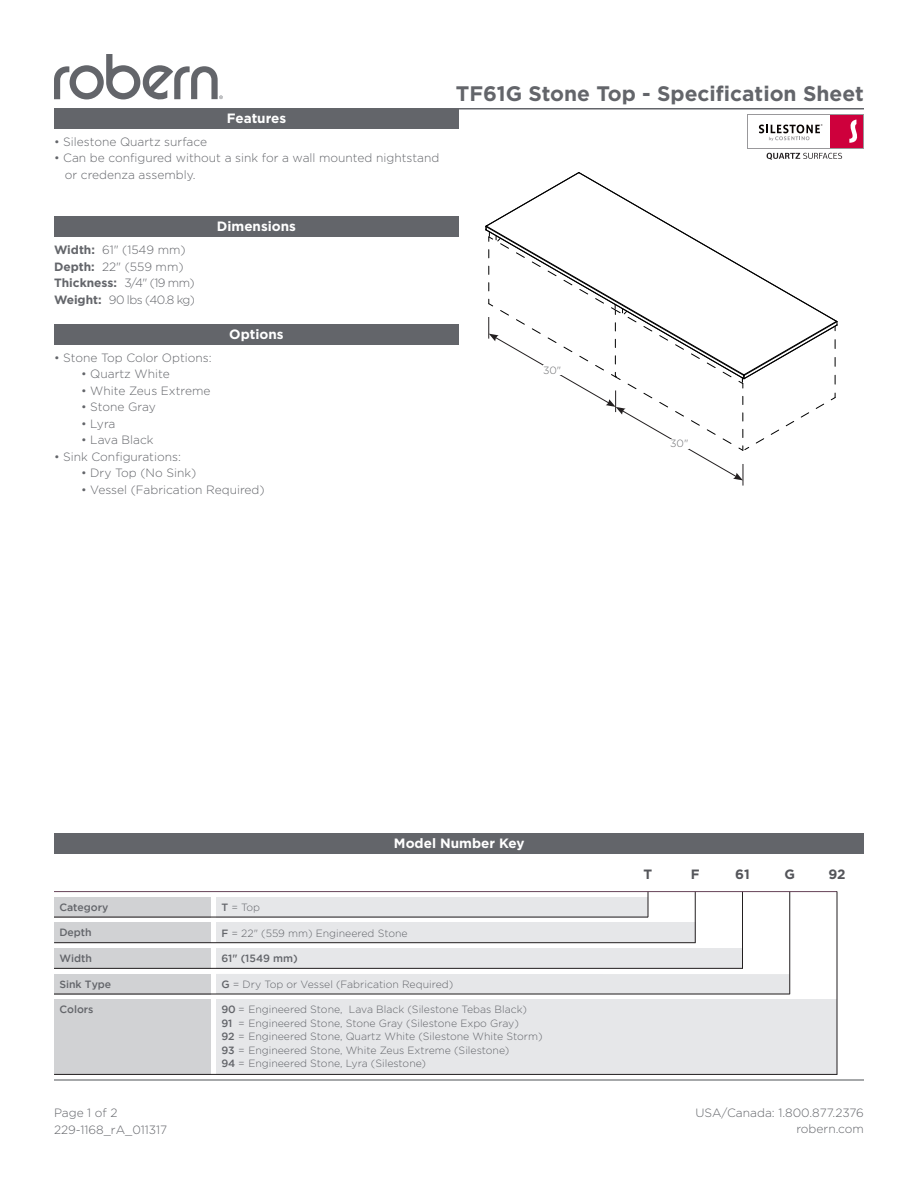
<style>
.page{position:relative;width:918px;height:1188px;background:#fff}
.page>*{position:absolute;margin:0;border:0;box-sizing:border-box;transform-origin:0 0}
.t1{font:700 21px "Gotham";color:#63656a}
.t2{font:700 13.5px "Gotham";color:#fff}
.t3{font:700 13.5px "Gotham";color:#54555a}
.Spec_Sheet{font:300 12px/16.5px "Gotham";color:#63656a}
.t4{font:700 12px "Gotham";color:#63656a}
.t5{font:300 10.5px "Gotham";color:#63656a}
.t6{font:500 10.5px "Gotham";color:#63656a}
.t7{font:300 10.5px "Gotham";color:#6c6d70}
.s1{font-weight:700}
.s2{font-weight:300}
.s3{font-weight:500}
</style>
<div class="page">
<div style="left:54px;top:108px;width:405px;height:20px;background:#63656a"></div>
<div style="left:54px;top:216px;width:405px;height:20px;background:#63656a"></div>
<hr style="left:54px;top:108px;width:810px;height:2px;background:#63656a">
<svg style="left:54px;top:54px;width:169px;height:46px"></svg>
<div style="left:54px;top:324px;width:405px;height:20px;background:#63656a"></div>
<div style="left:747px;top:114px;width:117px;height:35px;background:#ce003c"></div>
<div style="left:748px;top:115px;width:114px;height:33px;background:#fff"></div>
<div style="left:830px;top:115px;width:32px;height:33px;background:#ce003c"></div>
<svg style="left:849px;top:120px;width:9px;height:23px"></svg>
<svg style="left:759px;top:124px;width:64px;height:17px"></svg>
<svg style="left:767px;top:153px;width:75px;height:7px"></svg>
<hr style="left:54px;top:1079px;width:810px;height:2px;background:#63656a">
<div style="left:54px;top:897px;width:157px;height:20px;background:#d1d2d4"></div>
<div style="left:216px;top:897px;width:432px;height:20px;background:#e6e7e9"></div>
<div style="left:216px;top:923px;width:479px;height:20px;background:#e6e7e9"></div>
<div style="left:216px;top:948px;width:526px;height:21px;background:#e6e7e9"></div>
<div style="left:216px;top:1000px;width:621px;height:75px;background:#e6e7e9"></div>
<div style="left:216px;top:974px;width:574px;height:20px;background:#e6e7e9"></div>
<div style="left:54px;top:948px;width:157px;height:21px;background:#d1d2d4"></div>
<div style="left:54px;top:1000px;width:157px;height:75px;background:#d1d2d4"></div>
<div style="left:54px;top:923px;width:157px;height:20px;background:#d1d2d4"></div>
<div style="left:54px;top:974px;width:157px;height:20px;background:#d1d2d4"></div>
<svg style="left:648px;top:892px;width:1px;height:25px"></svg>
<hr style="left:695px;top:891px;width:1px;height:52px;background:#231f20">
<hr style="left:742px;top:891px;width:1px;height:78px;background:#231f20">
<hr style="left:789px;top:891px;width:1px;height:103px;background:#231f20">
<hr style="left:54px;top:942px;width:642px;height:1px;background:#231f20">
<hr style="left:54px;top:968px;width:689px;height:1px;background:#231f20">
<hr style="left:54px;top:994px;width:736px;height:1px;background:#231f20">
<hr style="left:54px;top:917px;width:594px;height:1px;background:#231f20">
<hr style="left:54px;top:891px;width:783px;height:1px;background:#674458">
<hr style="left:54px;top:1074px;width:783px;height:1px;background:#231f20">
<hr style="left:837px;top:891px;width:1px;height:183px;background:#231f20">
<div style="left:54px;top:833px;width:810px;height:20px;background:#63656a"></div>
<svg style="left:485px;top:172px;width:353px;height:314px"></svg>
<p class="t2" style="left:227px;top:110px;width:61px">Features</p>
<p class="Spec_Sheet" style="left:54px;top:133px;width:155px">• Silestone Quartz surface</p>
<p class="Spec_Sheet" style="left:65px;top:150px;width:376px;text-indent:-11px">• Can be configured without a sink for a wall mounted nightstand or credenza assembly.</p>
<p class="Spec_Sheet" style="left:54px;top:242px;width:133px"><span class="s1">Width:</span> 61" (1549 mm)</p>
<p class="Spec_Sheet" style="left:54px;top:258px;width:131px"><span class="s1">Depth:</span> 22" (559 mm)</p>
<p class="t4" style="left:54px;top:276px;width:142px">Thickness: <span class="s2">3/4" (19 mm)</span></p>
<p class="Spec_Sheet" style="left:54px;top:291px;width:143px"><span class="s1">Weight:</span> 90 lbs (40.8 kg)</p>
<p class="t2" style="left:217px;top:218px;width:81px">Dimensions</p>
<p class="t2" style="left:229px;top:326px;width:56px">Options</p>
<p class="Spec_Sheet" style="left:54px;top:349px;width:159px">• Stone Top Color Options:</p>
<p class="Spec_Sheet" style="left:81px;top:366px;width:90px">• Quartz White</p>
<p class="Spec_Sheet" style="left:81px;top:382px;width:131px">• White Zeus Extreme</p>
<p class="Spec_Sheet" style="left:81px;top:399px;width:76px">• Stone Gray</p>
<p class="Spec_Sheet" style="left:81px;top:415px;width:36px">• Lyra</p>
<p class="Spec_Sheet" style="left:81px;top:432px;width:74px">• Lava Black</p>
<p class="Spec_Sheet" style="left:54px;top:448px;width:128px">• Sink Configurations:</p>
<p class="Spec_Sheet" style="left:81px;top:465px;width:117px">• Dry Top (No Sink)</p>
<p class="Spec_Sheet" style="left:81px;top:481px;width:185px">• Vessel (Fabrication Required)</p>
<p class="t1" style="left:456px;top:81px;width:410px">TF61G Stone Top - Specification Sheet</p>
<p class="t7" style="left:543px;top:364px;width:20px">30"</p>
<p class="t7" style="left:670px;top:438px;width:20px">30"</p>
<p class="t2" style="left:394px;top:836px;width:132px">Model Number Key</p>
<p class="t3" style="left:644px;top:866px;width:10px">T</p>
<p class="t3" style="left:691px;top:866px;width:10px">F</p>
<p class="t3" style="left:735px;top:866px;width:16px">61</p>
<p class="t3" style="left:784px;top:866px;width:12px">G</p>
<p class="t3" style="left:828px;top:866px;width:19px">92</p>
<p class="t6" style="left:59px;top:901px;width:51px">Category</p>
<p class="t6" style="left:59px;top:927px;width:34px">Depth</p>
<p class="t5" style="left:221px;top:901px;width:40px"><span class="s3">T</span> = Top</p>
<p class="t5" style="left:221px;top:927px;width:188px"><span class="s3">F</span> = 22" (559 mm) Engineered Stone</p>
<p class="t6" style="left:59px;top:952px;width:34px">Width</p>
<p class="t6" style="left:221px;top:952px;width:78px">61" (1549 mm)</p>
<p class="t6" style="left:59px;top:978px;width:53px">Sink Type</p>
<p class="t5" style="left:221px;top:978px;width:233px"><span class="s3">G</span> = Dry Top or Vessel (Fabrication Required)</p>
<p class="t6" style="left:59px;top:1004px;width:36px">Colors</p>
<p class="t5" style="left:221px;top:1004px;width:307px"><span class="s3">90</span> = Engineered Stone, Lava Black (Silestone Tebas Black)</p>
<p class="t5" style="left:221px;top:1017px;width:299px"><span class="s3">91</span> = Engineered Stone, Stone Gray (Silestone Expo Gray)</p>
<p class="t5" style="left:221px;top:1031px;width:323px"><span class="s3">92</span> = Engineered Stone, Quartz White (Silestone White Storm)</p>
<p class="t5" style="left:221px;top:1044px;width:289px"><span class="s3">93</span> = Engineered Stone, White Zeus Extreme (Silestone)</p>
<p class="t5" style="left:221px;top:1058px;width:206px"><span class="s3">94</span> = Engineered Stone, Lyra (Silestone)</p>
<p class="Spec_Sheet" style="left:54px;top:1105px;width:65px">Page 1 of 2</p>
<p class="Spec_Sheet" style="left:54px;top:1121px;width:115px">229-1168_rA_011317</p>
<p class="Spec_Sheet" style="left:696px;top:1104px;width:170px">USA/Canada: 1.800.877.2376</p>
<p class="Spec_Sheet" style="left:796px;top:1120px;width:69px">robern.com</p>
</div>
